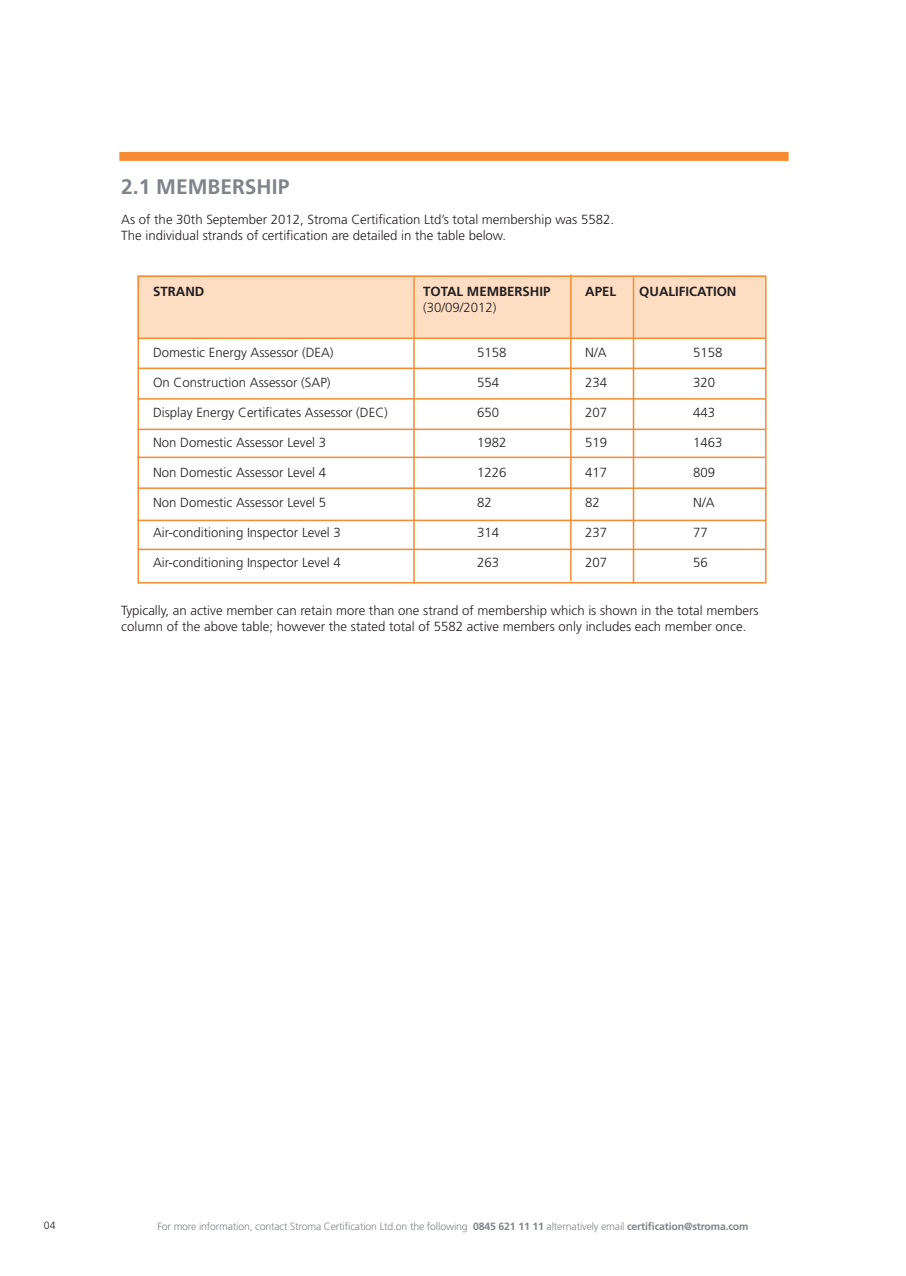
<style>
.page{position:relative;width:906px;height:1276px;background:#fff}
.page>*{position:absolute;margin:0;border:0;box-sizing:border-box;transform-origin:0 0}
.t1{font:700 21px "Frutiger LT Std";color:#80838a}
.t2{font:300 13.2px/15.9px "Frutiger LT Std";color:#231f20}
.t3{font:700 13.2px "Frutiger LT Std";color:#231f20}
.t4{font:300 10.5px "Frutiger LT Std";letter-spacing:-.015em;color:#80838a}
.t5{font:300 10.5px "Frutiger LT Std";color:#231f20}
.s1{font-weight:700}
</style>
<div class="page">
<div style="left:119px;top:152px;width:669px;height:9px;background:#f58b32"></div>
<div style="left:137px;top:275px;width:628px;height:63px;background:#fddec2"></div>
<div style="left:137px;top:275px;width:629px;height:308px;border:2px solid #f58b32"></div>
<hr style="left:137px;top:337px;width:628px;height:2px;background:#f58b32">
<hr style="left:137px;top:367px;width:628px;height:2px;background:#f58b32">
<hr style="left:137px;top:398px;width:628px;height:1px;background:#f58b32">
<hr style="left:137px;top:428px;width:628px;height:2px;background:#f58b32">
<hr style="left:137px;top:456px;width:628px;height:2px;background:#f58b32">
<hr style="left:137px;top:487px;width:628px;height:2px;background:#f58b32">
<hr style="left:137px;top:519px;width:628px;height:2px;background:#f58b32">
<hr style="left:137px;top:548px;width:628px;height:2px;background:#f58b32">
<hr style="left:413px;top:277px;width:2px;height:307px;background:#f58b32">
<hr style="left:570px;top:274px;width:1px;height:307px;background:#f58b32">
<hr style="left:633px;top:277px;width:1px;height:307px;background:#f58b32">
<h1 class="t1" style="left:121px;top:178px;width:170px">2.1 MEMBERSHIP</h1>
<p class="t2" style="left:121px;top:212px;width:494px">As of the 30th September 2012, Stroma Certification Ltd’s total membership was 5582.<br>The individual strands of certification are detailed in the table below.</p>
<p class="t3" style="left:153px;top:286px;width:53px">STRAND</p>
<p class="t3" style="left:423px;top:286px;width:129px">TOTAL MEMBERSHIP</p>
<p class="t3" style="left:585px;top:286px;width:32px">APEL</p>
<p class="t3" style="left:639px;top:286px;width:99px">QUALIFICATION</p>
<p class="t2" style="left:423px;top:300px;width:75px">(30/09/2012)</p>
<p class="t2" style="left:153px;top:346px;width:182px">Domestic Energy Assessor (DEA)</p>
<p class="t2" style="left:477px;top:346px;width:31px">5158</p>
<p class="t2" style="left:585px;top:346px;width:23px">N/A</p>
<p class="t2" style="left:693px;top:346px;width:31px">5158</p>
<p class="t2" style="left:153px;top:376px;width:179px">On Construction Assessor (SAP)</p>
<p class="t2" style="left:477px;top:376px;width:24px">554</p>
<p class="t2" style="left:585px;top:376px;width:24px">234</p>
<p class="t2" style="left:693px;top:376px;width:24px">320</p>
<p class="t2" style="left:153px;top:406px;width:236px">Display Energy Certificates Assessor (DEC)</p>
<p class="t2" style="left:477px;top:406px;width:24px">650</p>
<p class="t2" style="left:585px;top:406px;width:24px">207</p>
<p class="t2" style="left:693px;top:406px;width:24px">443</p>
<p class="t2" style="left:153px;top:436px;width:175px">Non Domestic Assessor Level 3</p>
<p class="t2" style="left:477px;top:436px;width:31px">1982</p>
<p class="t2" style="left:585px;top:436px;width:24px">519</p>
<p class="t2" style="left:693px;top:436px;width:31px">1463</p>
<p class="t2" style="left:153px;top:466px;width:175px">Non Domestic Assessor Level 4</p>
<p class="t2" style="left:477px;top:466px;width:31px">1226</p>
<p class="t2" style="left:585px;top:466px;width:24px">417</p>
<p class="t2" style="left:693px;top:466px;width:24px">809</p>
<p class="t2" style="left:153px;top:496px;width:175px">Non Domestic Assessor Level 5</p>
<p class="t2" style="left:477px;top:496px;width:16px">82</p>
<p class="t2" style="left:585px;top:496px;width:16px">82</p>
<p class="t2" style="left:693px;top:496px;width:23px">N/A</p>
<p class="t2" style="left:153px;top:526px;width:189px">Air-conditioning Inspector Level 3</p>
<p class="t2" style="left:477px;top:526px;width:24px">314</p>
<p class="t2" style="left:585px;top:526px;width:24px">237</p>
<p class="t2" style="left:693px;top:526px;width:16px">77</p>
<p class="t2" style="left:153px;top:556px;width:189px">Air-conditioning Inspector Level 4</p>
<p class="t2" style="left:477px;top:556px;width:24px">263</p>
<p class="t2" style="left:585px;top:556px;width:24px">207</p>
<p class="t2" style="left:693px;top:556px;width:16px">56</p>
<p class="t2" style="left:121px;top:603px;width:639px">Typically, an active member can retain more than one strand of membership which is shown in the total members column of the above table; however the stated total of 5582 active members only includes each member once.</p>
<p class="t5" style="left:44px;top:1221px;width:13px">04</p>
<p class="t4" style="left:157px;top:1221px;width:592px">For more information, contact Stroma Certification Ltd.on the following <span class="s1">0845 621 11 11</span> alternatively email <span class="s1">certification@stroma.com</span></p>
</div>
